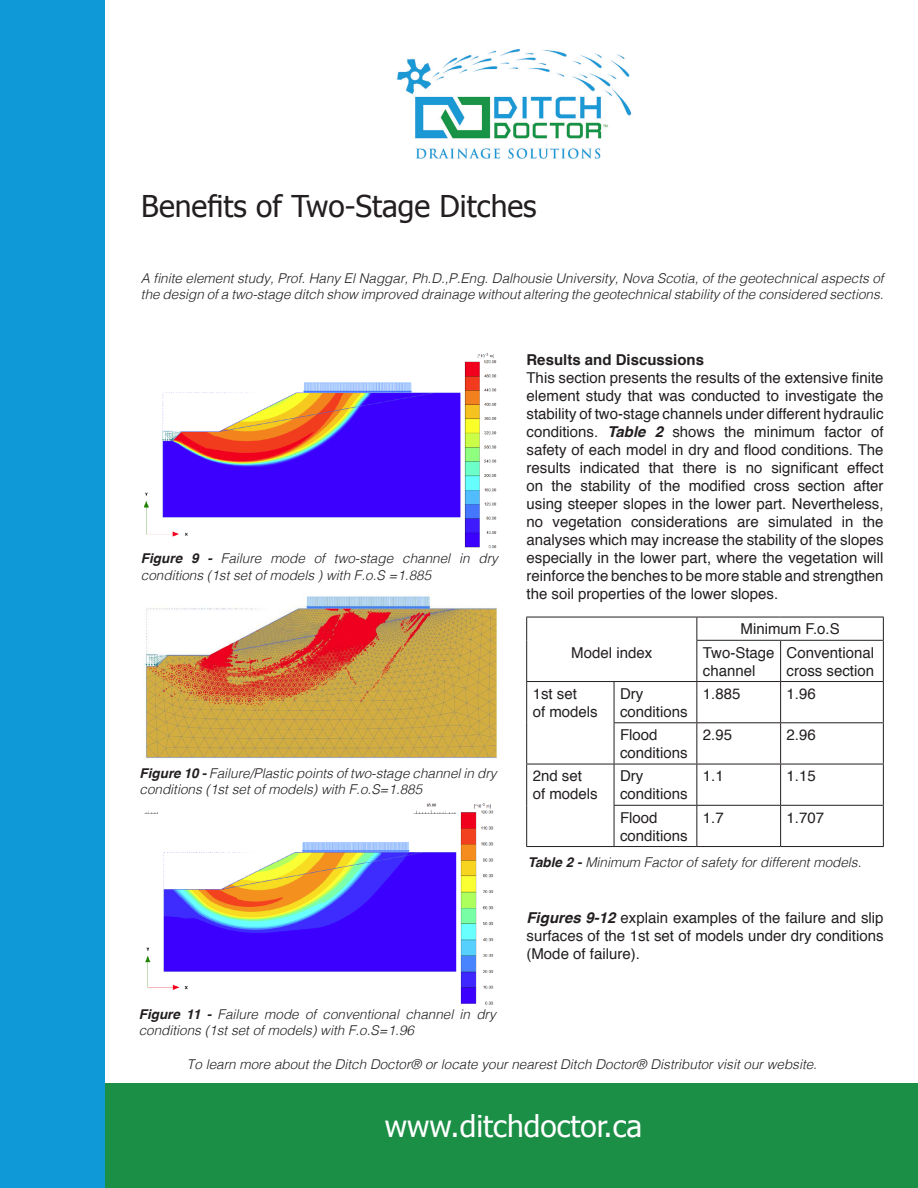
<style>
.page{position:relative;width:918px;height:1188px;background:#fff}
.page>*{position:absolute;margin:0;border:0;box-sizing:border-box;transform-origin:0 0}
.t1{font:30px "Tahoma";color:#231f20}
.t2{font:30px "Tahoma";color:#fff}
.t3{font:15px/18px "Helvetica";color:#231f20;text-align:justify}
.t4{font:700 15px "Helvetica";color:#231f20}
.t5{font:italic 300 13.5px/16.2px "Helvetica";color:#231f20}
.s1{font-weight:700}
.s2{font-weight:700;font-style:italic}
</style>
<div class="page">
<div style="left:0;top:1083px;width:918px;height:105px;background:#1a8f45"></div>
<img style="left:144px;top:353px;width:353px;height:195px">
<img style="left:397px;top:49px;width:235px;height:110px">
<div style="left:0;top:0;width:105px;height:1188px;background:#0f99d6"></div>
<hr style="left:526px;top:617px;width:88px;height:1px;background:#231f20">
<svg style="left:526px;top:617px;width:1px;height:23px"></svg>
<hr style="left:614px;top:617px;width:83px;height:1px;background:#231f20">
<hr style="left:697px;top:617px;width:84px;height:1px;background:#231f20">
<svg style="left:696px;top:617px;width:1px;height:23px"></svg>
<hr style="left:781px;top:617px;width:103px;height:1px;background:#231f20">
<svg style="left:883px;top:617px;width:1px;height:23px"></svg>
<hr style="left:526px;top:640px;width:1px;height:41px;background:#231f20">
<hr style="left:696px;top:640px;width:85px;height:1px;background:#231f20">
<hr style="left:696px;top:641px;width:1px;height:40px;background:#231f20">
<hr style="left:781px;top:640px;width:103px;height:1px;background:#231f20">
<hr style="left:780px;top:641px;width:1px;height:40px;background:#231f20">
<hr style="left:883px;top:641px;width:1px;height:40px;background:#231f20">
<hr style="left:526px;top:681px;width:88px;height:1px;background:#231f20">
<hr style="left:526px;top:682px;width:1px;height:41px;background:#231f20">
<hr style="left:614px;top:681px;width:83px;height:1px;background:#231f20">
<hr style="left:614px;top:682px;width:1px;height:40px;background:#231f20">
<hr style="left:697px;top:681px;width:84px;height:1px;background:#231f20">
<hr style="left:696px;top:682px;width:1px;height:40px;background:#231f20">
<hr style="left:781px;top:681px;width:103px;height:1px;background:#231f20">
<hr style="left:780px;top:682px;width:1px;height:40px;background:#231f20">
<hr style="left:883px;top:682px;width:1px;height:40px;background:#231f20">
<hr style="left:526px;top:723px;width:1px;height:41px;background:#231f20">
<hr style="left:614px;top:722px;width:83px;height:1px;background:#231f20">
<hr style="left:614px;top:723px;width:1px;height:41px;background:#231f20">
<hr style="left:697px;top:722px;width:84px;height:1px;background:#231f20">
<hr style="left:696px;top:723px;width:1px;height:41px;background:#231f20">
<hr style="left:781px;top:722px;width:103px;height:1px;background:#231f20">
<hr style="left:780px;top:723px;width:1px;height:41px;background:#231f20">
<hr style="left:883px;top:723px;width:1px;height:41px;background:#231f20">
<hr style="left:526px;top:764px;width:88px;height:1px;background:#231f20">
<hr style="left:526px;top:764px;width:1px;height:41px;background:#231f20">
<hr style="left:614px;top:764px;width:83px;height:1px;background:#231f20">
<hr style="left:614px;top:764px;width:1px;height:41px;background:#231f20">
<hr style="left:697px;top:764px;width:84px;height:1px;background:#231f20">
<hr style="left:696px;top:764px;width:1px;height:41px;background:#231f20">
<hr style="left:781px;top:764px;width:103px;height:1px;background:#231f20">
<hr style="left:780px;top:764px;width:1px;height:41px;background:#231f20">
<hr style="left:883px;top:764px;width:1px;height:41px;background:#231f20">
<hr style="left:526px;top:805px;width:1px;height:41px;background:#231f20">
<hr style="left:614px;top:805px;width:83px;height:1px;background:#231f20">
<hr style="left:614px;top:806px;width:1px;height:40px;background:#231f20">
<hr style="left:697px;top:805px;width:84px;height:1px;background:#231f20">
<hr style="left:696px;top:806px;width:1px;height:40px;background:#231f20">
<hr style="left:781px;top:805px;width:103px;height:1px;background:#231f20">
<hr style="left:780px;top:806px;width:1px;height:40px;background:#231f20">
<hr style="left:883px;top:806px;width:1px;height:40px;background:#231f20">
<hr style="left:526px;top:846px;width:88px;height:1px;background:#231f20">
<hr style="left:614px;top:846px;width:83px;height:1px;background:#231f20">
<hr style="left:697px;top:846px;width:84px;height:1px;background:#231f20">
<hr style="left:781px;top:846px;width:103px;height:1px;background:#231f20">
<img style="left:144px;top:596px;width:353px;height:163px">
<img style="left:144px;top:803px;width:350px;height:202px">
<p class="t1" style="left:141px;top:186px;width:397px">Benefits of Two-Stage Ditches</p>
<p class="t5" style="left:141px;top:269px;width:744px">A finite element study, Prof. Hany El Naggar, Ph.D.,P.Eng. Dalhousie University, Nova Scotia, of the geotechnical aspects of the design of a two-stage ditch show improved drainage without altering the geotechnical stability of the considered sections.</p>
<p class="t5" style="left:141px;top:550px;width:359px"><span class="s1">Figure 9 -</span> Failure mode of two-stage channel in dry conditions (1st set of models ) with F.o.S =1.885</p>
<p class="t5" style="left:140px;top:764px;width:359px"><span class="s1">Figure 10 -</span> Failure/Plastic points of two-stage channel in dry conditions (1st set of models) with F.o.S=1.885</p>
<p class="t5" style="left:139px;top:1005px;width:359px"><span class="s1">Figure 11 -</span> Failure mode of conventional channel in dry conditions (1st set of models) with F.o.S=1.96</p>
<p class="t4" style="left:526px;top:347px;width:179px">Results and Discussions</p>
<p class="t3" style="left:526px;top:369px;width:359px">This section presents the results of the extensive finite element study that was conducted to investigate the stability of two-stage channels under different hydraulic conditions. <span class="s2">Table 2</span> shows the minimum factor of safety of each model in dry and flood conditions. The results indicated that there is no significant effect on the stability of the modified cross section after using steeper slopes in the lower part. Nevertheless, no vegetation considerations are simulated in the analyses which may increase the stability of the slopes especially in the lower part, where the vegetation will reinforce the benches to be more stable and strengthen the soil properties of the lower slopes.</p>
<p class="t3" style="left:571px;top:644px;width:82px">Model index</p>
<p class="t3" style="left:741px;top:620px;width:101px">Minimum F.o.S</p>
<p class="t3" style="left:703px;top:644px;width:73px">Two-Stage</p>
<p class="t3" style="left:703px;top:662px;width:54px">channel</p>
<p class="t3" style="left:787px;top:644px;width:89px">Conventional</p>
<p class="t3" style="left:787px;top:662px;width:89px">cross section</p>
<p class="t3" style="left:533px;top:685px;width:46px">1st set</p>
<p class="t3" style="left:533px;top:703px;width:67px">of models</p>
<p class="t3" style="left:620px;top:685px;width:25px">Dry</p>
<p class="t3" style="left:620px;top:703px;width:69px">conditions</p>
<p class="t3" style="left:703px;top:685px;width:39px">1.885</p>
<p class="t3" style="left:787px;top:685px;width:31px">1.96</p>
<p class="t3" style="left:620px;top:726px;width:39px">Flood</p>
<p class="t3" style="left:620px;top:744px;width:69px">conditions</p>
<p class="t3" style="left:703px;top:726px;width:31px">2.95</p>
<p class="t3" style="left:787px;top:726px;width:31px">2.96</p>
<p class="t3" style="left:533px;top:767px;width:51px">2nd set</p>
<p class="t3" style="left:533px;top:785px;width:67px">of models</p>
<p class="t3" style="left:620px;top:767px;width:25px">Dry</p>
<p class="t3" style="left:620px;top:785px;width:69px">conditions</p>
<p class="t3" style="left:703px;top:767px;width:22px">1.1</p>
<p class="t3" style="left:787px;top:767px;width:31px">1.15</p>
<p class="t3" style="left:620px;top:809px;width:39px">Flood</p>
<p class="t3" style="left:620px;top:827px;width:69px">conditions</p>
<p class="t3" style="left:703px;top:809px;width:22px">1.7</p>
<p class="t3" style="left:787px;top:809px;width:39px">1.707</p>
<p class="t5" style="left:528px;top:853px;width:335px"><span class="s1">Table 2 -</span> Minimum Factor of safety for different models.</p>
<p class="t3" style="left:526px;top:909px;width:359px"><span class="s2">Figures 9-12</span> explain examples of the failure and slip surfaces of the 1st set of models under dry conditions (Mode of failure).</p>
<p class="t5" style="left:187px;top:1055px;width:632px">To learn more about the Ditch Doctor® or locate your nearest Ditch Doctor® Distributor visit our website.</p>
<p class="t2" style="left:385px;top:1106px;width:259px">www.ditchdoctor.ca</p>
</div>
